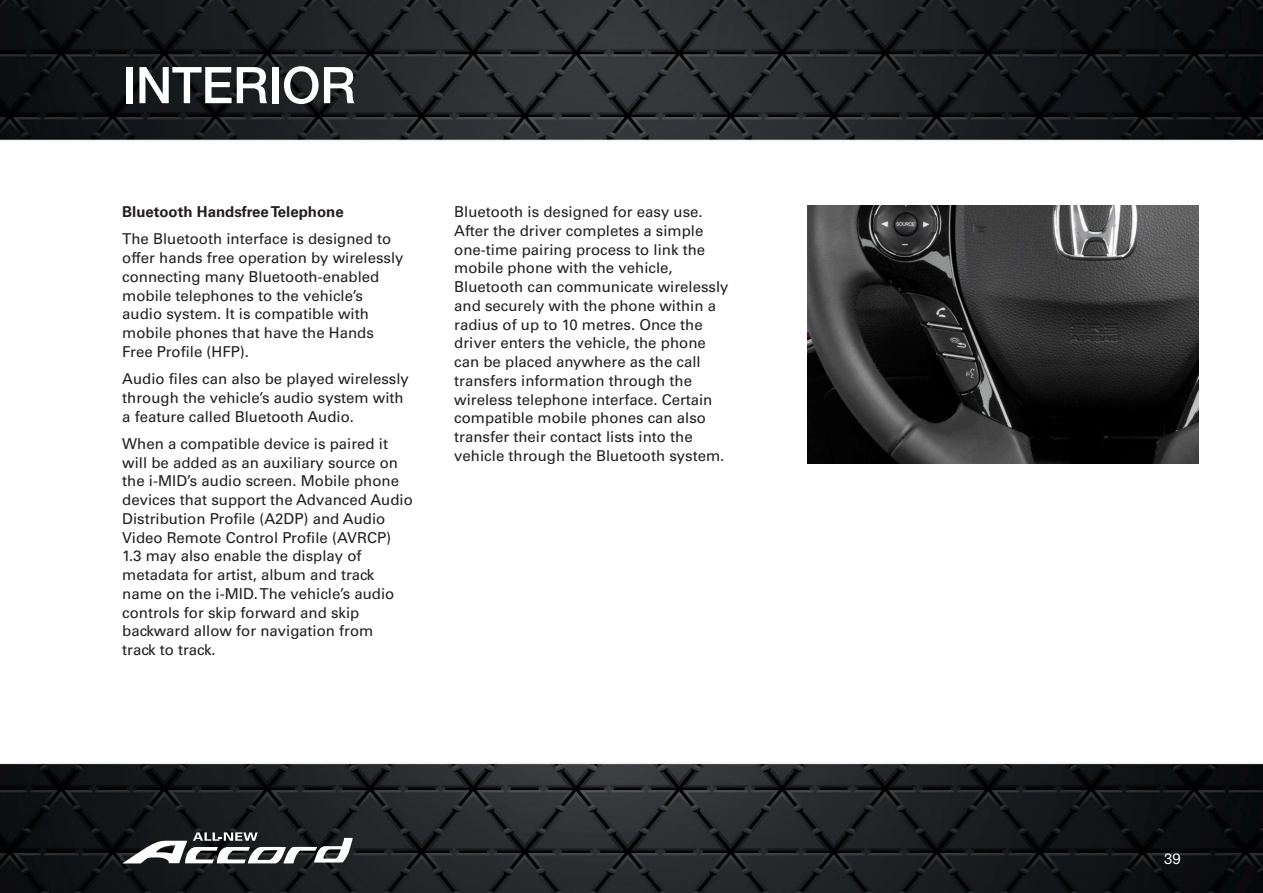
<style>
.page{position:relative;width:1263px;height:893px;background:#fff}
.page>*{position:absolute;margin:0;border:0;box-sizing:border-box;transform-origin:0 0}
.t1{font:500 50.55px "Helvetica Neue";letter-spacing:-.01em;color:#fff}
.t2{font:15px/18.8px "Univers";color:#231f20}
.t3{font:700 15px "Univers";color:#231f20}
.t4{font:15px "Helvetica Neue";color:#fff}
</style>
<div class="page">
<img style="left:0;top:0;width:1263px;height:893px">
<svg style="left:122px;top:832px;width:231px;height:31px"></svg>
<img style="left:808px;top:206px;width:390px;height:257px">
<h1 class="t1" style="left:122px;top:55px;width:235px">INTERIOR</h1>
<p class="t3" style="left:122px;top:203px;width:223px">Bluetooth Handsfree Telephone</p>
<p class="t2" style="left:122px;top:230px;width:283px">The Bluetooth interface is designed to offer hands free operation by wirelessly connecting many Bluetooth-enabled mobile telephones to the vehicle’s audio system. It is compatible with mobile phones that have the Hands Free Profile (HFP).</p>
<p class="t2" style="left:122px;top:369px;width:288px">Audio files can also be played wirelessly through the vehicle’s audio system with a feature called Bluetooth Audio.</p>
<p class="t2" style="left:122px;top:434px;width:292px">When a compatible device is paired it will be added as an auxiliary source on the i-MID’s audio screen. Mobile phone devices that support the Advanced Audio Distribution Profile (A2DP) and Audio Video Remote Control Profile (AVRCP)<br>1.3 may also enable the display of metadata for artist, album and track name on the i-MID. The vehicle’s audio controls for skip forward and skip backward allow for navigation from<br>track to track.</p>
<p class="t2" style="left:454px;top:202px;width:276px">Bluetooth is designed for easy use.<br>After the driver completes a simple one-time pairing process to link the mobile phone with the vehicle, Bluetooth can communicate wirelessly and securely with the phone within a radius of up to 10 metres. Once the driver enters the vehicle, the phone can be placed anywhere as the call transfers information through the wireless telephone interface. Certain compatible mobile phones can also transfer their contact lists into the vehicle through the Bluetooth system.</p>
<p class="t4" style="left:1164px;top:849px;width:18px">39</p>
</div>
